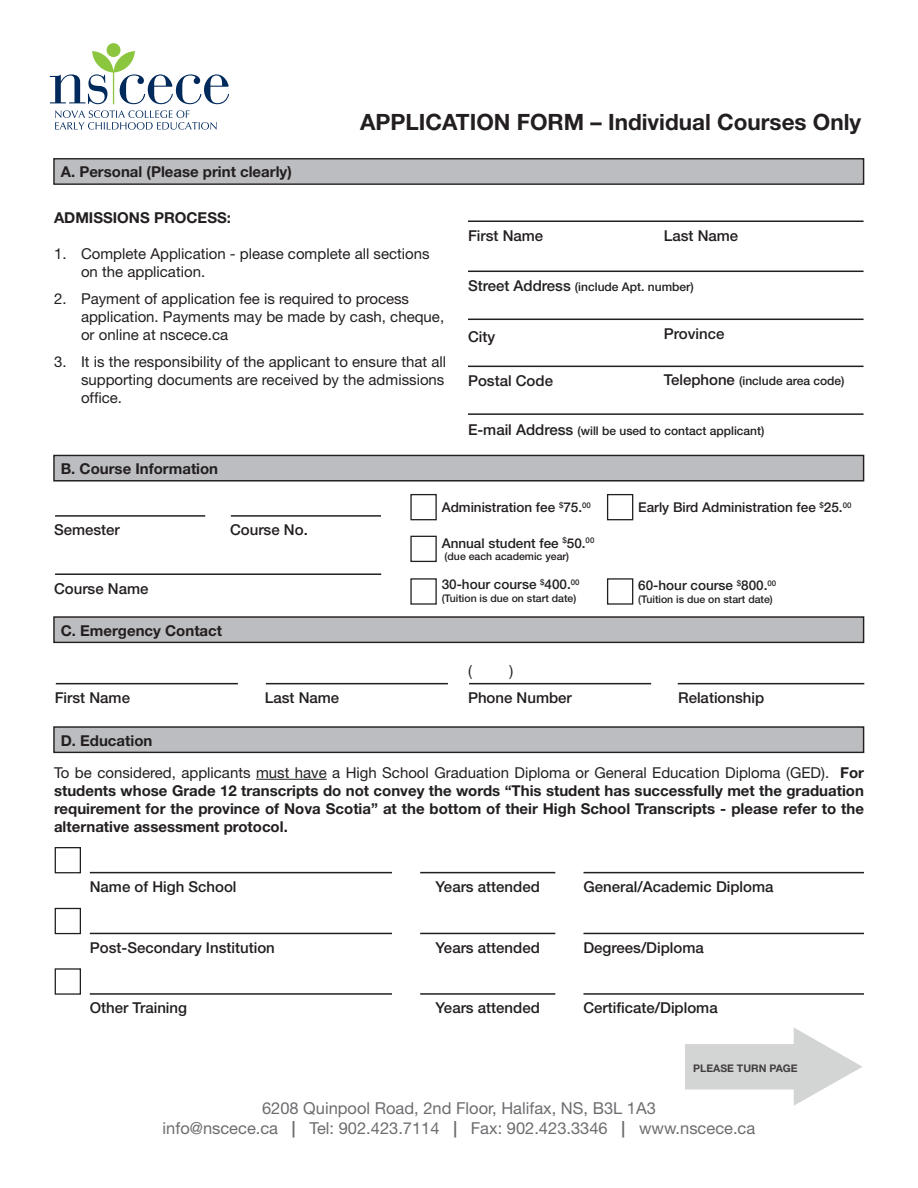
<style>
.page{position:relative;width:918px;height:1188px;background:#fff}
.page>*{position:absolute;margin:0;border:0;box-sizing:border-box;transform-origin:0 0}
.t1{font:700 22.5px "Helvetica Neue";color:#231f20}
.t2{font:16.5px/19.8px "Helvetica Neue";color:#6c6d70;text-align:center}
.t3{font:700 15px/18px "Helvetica Neue";color:#231f20;text-align:justify}
.t4{font:15px/18px "Helvetica Neue";color:#231f20}
.t5{font:500 15px "Helvetica Neue";color:#231f20}
.t6{font:500 13.5px "Helvetica Neue";color:#231f20}
.t7{font:500 12px "Helvetica Neue";color:#231f20}
.t8{font:500 10.5px "Helvetica Neue";color:#231f20}
.t9{font:700 10.5px "Helvetica Neue";color:#231f20}
.s1{font-size:15px}
.s2{font-weight:400}
.s3{font-weight:700}
</style>
<div class="page">
<svg style="left:50px;top:43px;width:179px;height:61px"></svg>
<svg style="left:55px;top:110px;width:162px;height:20px"></svg>
<div style="left:56px;top:161px;width:805px;height:21px;background:#bcbdc0"></div>
<div style="left:53px;top:158px;width:811px;height:27px;border:2px solid #231f20"></div>
<div style="left:56px;top:458px;width:805px;height:21px;background:#bcbdc0"></div>
<div style="left:53px;top:455px;width:811px;height:27px;border:2px solid #231f20"></div>
<div style="left:56px;top:619px;width:805px;height:21px;background:#bcbdc0"></div>
<div style="left:53px;top:616px;width:811px;height:27px;border:2px solid #231f20"></div>
<div style="left:56px;top:729px;width:805px;height:21px;background:#bcbdc0"></div>
<div style="left:53px;top:726px;width:811px;height:27px;border:2px solid #231f20"></div>
<hr style="left:256px;top:779px;width:71px;height:1px;background:#231f20">
<hr style="left:468px;top:220px;width:396px;height:2px;background:#231f20">
<hr style="left:55px;top:573px;width:326px;height:2px;background:#231f20">
<hr style="left:55px;top:515px;width:150px;height:2px;background:#231f20">
<hr style="left:231px;top:515px;width:150px;height:2px;background:#231f20">
<hr style="left:90px;top:872px;width:302px;height:1px;background:#231f20">
<hr style="left:90px;top:993px;width:302px;height:2px;background:#231f20">
<hr style="left:90px;top:933px;width:302px;height:1px;background:#231f20">
<hr style="left:583px;top:872px;width:281px;height:1px;background:#231f20">
<hr style="left:583px;top:993px;width:281px;height:2px;background:#231f20">
<hr style="left:583px;top:933px;width:281px;height:1px;background:#231f20">
<hr style="left:420px;top:872px;width:135px;height:1px;background:#231f20">
<hr style="left:420px;top:993px;width:135px;height:2px;background:#231f20">
<hr style="left:420px;top:933px;width:135px;height:1px;background:#231f20">
<hr style="left:266px;top:683px;width:182px;height:1px;background:#231f20">
<hr style="left:56px;top:683px;width:182px;height:1px;background:#231f20">
<hr style="left:469px;top:683px;width:182px;height:1px;background:#231f20">
<hr style="left:678px;top:683px;width:186px;height:1px;background:#231f20">
<hr style="left:468px;top:319px;width:396px;height:1px;background:#231f20">
<hr style="left:468px;top:271px;width:396px;height:1px;background:#231f20">
<hr style="left:468px;top:366px;width:396px;height:1px;background:#231f20">
<hr style="left:468px;top:413px;width:396px;height:2px;background:#231f20">
<div style="left:55px;top:847px;width:26px;height:26px;border:1px solid #231f20"></div>
<div style="left:55px;top:968px;width:26px;height:27px;border:1px solid #231f20"></div>
<div style="left:55px;top:908px;width:26px;height:26px;border:1px solid #231f20"></div>
<svg style="left:685px;top:1028px;width:177px;height:78px"></svg>
<div style="left:410px;top:494px;width:27px;height:26px;border:1px solid #231f20"></div>
<div style="left:607px;top:494px;width:26px;height:26px;border:1px solid #231f20"></div>
<div style="left:410px;top:536px;width:27px;height:26px;border:1px solid #231f20"></div>
<div style="left:607px;top:578px;width:26px;height:27px;border:1px solid #231f20"></div>
<p class="t3" style="left:61px;top:163px;width:233px">A. Personal (Please print clearly)</p>
<p class="t1" style="left:360px;top:109px;width:503px">APPLICATION FORM – Individual Courses Only</p>
<p class="t3" style="left:54px;top:208px;width:178px">ADMISSIONS PROCESS:</p>
<p class="t4" style="left:81px;top:244px;width:350px;text-indent:-27px">1. Complete Application - please complete all sections on the application.</p>
<p class="t4" style="left:81px;top:289px;width:365px;text-indent:-27px">2. Payment of application fee is required to process application. Payments may be made by cash, cheque, or online at nscece.ca</p>
<p class="t4" style="left:81px;top:352px;width:367px;text-align:justify;text-indent:-27px">3. It is the responsibility of the applicant to ensure that all supporting documents are received by the admissions office.</p>
<p class="t3" style="left:61px;top:459px;width:159px">B. Course Information</p>
<p class="t5" style="left:468px;top:226px;width:77px">First Name</p>
<p class="t5" style="left:664px;top:226px;width:76px">Last Name</p>
<p class="t7" style="left:468px;top:279px;width:227px"><span class="s1">Street Address</span> (include Apt. number)</p>
<p class="t5" style="left:468px;top:327px;width:29px">City</p>
<p class="t5" style="left:468px;top:372px;width:87px">Postal Code</p>
<p class="t5" style="left:664px;top:324px;width:62px">Province</p>
<p class="t7" style="left:664px;top:374px;width:182px"><span class="s1">Telephone</span> (include area code)</p>
<p class="t7" style="left:468px;top:424px;width:298px"><span class="s1">E-mail Address</span> (will be used to contact applicant)</p>
<p class="t5" style="left:54px;top:521px;width:67px">Semester</p>
<p class="t5" style="left:230px;top:521px;width:79px">Course No.</p>
<p class="t5" style="left:54px;top:580px;width:96px">Course Name</p>
<p class="t3" style="left:61px;top:621px;width:163px">C. Emergency Contact</p>
<p class="t6" style="left:442px;top:500px;width:151px">Administration fee <sup>$</sup>75.<sup>00</sup></p>
<p class="t6" style="left:638px;top:500px;width:215px">Early Bird Administration fee <sup>$</sup>25.<sup>00</sup></p>
<p class="t6" style="left:442px;top:535px;width:154px">Annual student fee <sup>$</sup>50.<sup>00</sup></p>
<p class="t8" style="left:445px;top:550px;width:126px">(due each academic year)</p>
<p class="t6" style="left:442px;top:576px;width:139px">30-hour course <sup>$</sup>400.<sup>00</sup></p>
<p class="t8" style="left:442px;top:592px;width:136px">(Tuition is due on start date)</p>
<p class="t6" style="left:638px;top:578px;width:139px">60-hour course <sup>$</sup>800.<sup>00</sup></p>
<p class="t8" style="left:638px;top:593px;width:136px">(Tuition is due on start date)</p>
<p class="t4" style="left:468px;top:661px;width:5px">(</p>
<p class="t4" style="left:509px;top:661px;width:5px">)</p>
<p class="t5" style="left:55px;top:689px;width:77px">First Name</p>
<p class="t5" style="left:265px;top:689px;width:76px">Last Name</p>
<p class="t5" style="left:468px;top:689px;width:105px">Phone Number</p>
<p class="t5" style="left:678px;top:689px;width:88px">Relationship</p>
<p class="t3" style="left:61px;top:731px;width:93px">D. Education</p>
<p class="t3" style="left:54px;top:763px;width:812px"><span class="s2">To be considered, applicants must have a High School Graduation Diploma or General Education Diploma (GED).</span> For students whose Grade 12 transcripts do not convey the words “This student has successfully met the graduation requirement for the province of Nova Scotia” at the bottom of their High School Transcripts - please refer to the alternative assessment protocol.</p>
<p class="t5" style="left:90px;top:878px;width:148px">Name of High School</p>
<p class="t5" style="left:436px;top:878px;width:106px">Years attended</p>
<p class="t5" style="left:583px;top:878px;width:192px">General/Academic Diploma</p>
<p class="t5" style="left:90px;top:939px;width:187px">Post-Secondary Institution</p>
<p class="t5" style="left:436px;top:939px;width:106px">Years attended</p>
<p class="t5" style="left:583px;top:939px;width:122px">Degrees/Diploma</p>
<p class="t5" style="left:90px;top:999px;width:99px">Other Training</p>
<p class="t5" style="left:436px;top:999px;width:106px">Years attended</p>
<p class="t5" style="left:583px;top:999px;width:136px">Certificate/Diploma</p>
<p class="t9" style="left:693px;top:1062px;width:106px">PLEASE TURN PAGE</p>
<p class="t2" style="left:163px;top:1098px;width:594px">6208 Quinpool Road, 2nd Floor, Halifax, NS, B3L 1A3<br>info@nscece.ca <span class="s3">|</span> Tel: 902.423.7114 <span class="s3">|</span> Fax: 902.423.3346 <span class="s3">|</span> www.nscece.ca</p>
</div>
